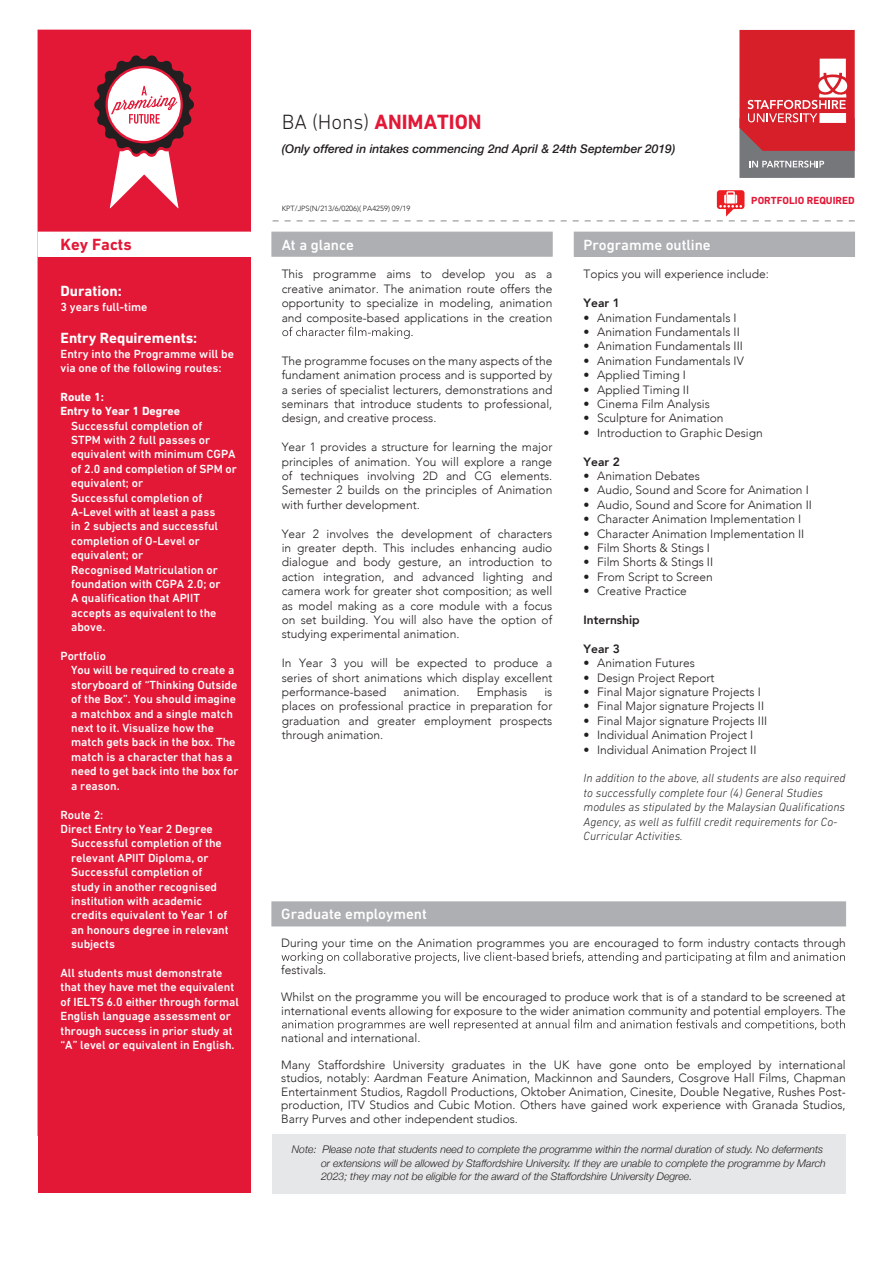
<style>
.page{position:relative;width:893px;height:1263px;background:#fff}
.page>*{position:absolute;margin:0;border:0;box-sizing:border-box;transform-origin:0 0}
.t1{font:700 21px "DIN Next LT Pro";color:#e31837}
.t2{font:700 16.5px "DIN Next LT Pro";color:#e31837}
.t3{font:500 15px "DIN Next LT Pro";color:#fff}
.t4{font:700 15px "DIN Next LT Pro";color:#fff}
.t5{font:300 12px/14.4px "Avenir";color:#231f20;text-align:justify}
.t6{font:500 12px/14.4px "DIN Next LT Pro";color:#fff}
.t7{font:italic 300 12px/14.4px "DIN Next LT Pro";color:#231f20}
.t8{font:italic 500 12px "Helvetica Neue";color:#231f20}
.t9{font:700 12px/14.4px "DIN Next LT Pro";color:#fff}
.t10{font:800 12px "Avenir";color:#231f20}
.t11{font:italic 300 10.5px/13.5px "Helvetica Neue";color:#231f20}
.t12{font:700 10.5px "DIN Next LT Pro";color:#e31837}
.t13{font:300 7.5px "Avenir";color:#231f20}
.s1{font-weight:300;color:#231f20}
</style>
<div class="page">
<div style="left:38px;top:30px;width:212px;height:1163px;background:#e31837"></div>
<div style="left:38px;top:232px;width:212px;height:24px;background:#fff"></div>
<div style="left:272px;top:232px;width:280px;height:24px;background:#adafb2"></div>
<svg style="left:282px;top:327px;width:131px;height:12px"></svg>
<div style="left:574px;top:232px;width:280px;height:24px;background:#adafb2"></div>
<svg style="left:94px;top:55px;width:100px;height:153px"></svg>
<div style="left:272px;top:902px;width:574px;height:24px;background:#adafb2"></div>
<svg style="left:281px;top:951px;width:564px;height:13px"></svg>
<svg style="left:282px;top:1019px;width:563px;height:12px"></svg>
<svg style="left:273px;top:190px;width:582px;height:32px"></svg>
<div style="left:739px;top:118px;width:116px;height:60px;background:#76777b"></div>
<svg style="left:739px;top:30px;width:116px;height:121px;background:#d83c44"></svg>
<hr style="left:820px;top:95px;width:26px;height:2px;background:#fff">
<svg style="left:749px;top:161px;width:75px;height:7px"></svg>
<div style="left:272px;top:1134px;width:574px;height:60px;background:#e6e7e8"></div>
<h2 class="t2" style="left:61px;top:234px;width:73px">Key Facts</h2>
<p class="t4" style="left:61px;top:283px;width:63px">Duration:</p>
<p class="t6" style="left:61px;top:299px;width:89px">3 years full-time</p>
<p class="t4" style="left:61px;top:329px;width:138px">Entry Requirements:</p>
<p class="t6" style="left:61px;top:346px;width:175px">Entry into the Programme will be via one of the following routes:</p>
<p class="t9" style="left:61px;top:389px;width:121px">Route 1:<br>Entry to Year 1 Degree</p>
<p class="t6" style="left:71px;top:418px;width:167px">Successful completion of<br>STPM with 2 full passes or equivalent with minimum CGPA of 2.0 and completion of SPM or equivalent; or<br>Successful completion of<br>A-Level with at least a pass<br>in 2 subjects and successful completion of O-Level or equivalent; or<br>Recognised Matriculation or foundation with CGPA 2.0; or<br>A qualification that APIIT accepts as equivalent to the above.</p>
<p class="t6" style="left:71px;top:649px;width:169px;text-indent:-11px">Portfolio<br>You will be required to create a storyboard of “Thinking Outside of the Box”. You should imagine a matchbox and a single match next to it. Visualize how the match gets back in the box. The match is a character that has a need to get back into the box for a reason.</p>
<p class="t6" style="left:61px;top:807px;width:44px">Route 2:</p>
<p class="t6" style="left:61px;top:821px;width:154px">Direct Entry to Year 2 Degree</p>
<p class="t6" style="left:71px;top:836px;width:152px">Successful completion of the</p>
<p class="t6" style="left:71px;top:850px;width:139px">relevant APIIT Diploma, or</p>
<p class="t6" style="left:71px;top:865px;width:133px">Successful completion of</p>
<p class="t6" style="left:71px;top:879px;width:147px">study in another recognised</p>
<p class="t6" style="left:71px;top:893px;width:132px">institution with academic</p>
<p class="t6" style="left:71px;top:908px;width:158px">credits equivalent to Year 1 of</p>
<p class="t6" style="left:71px;top:922px;width:159px">an honours degree in relevant</p>
<p class="t6" style="left:71px;top:937px;width:45px">subjects</p>
<p class="t6" style="left:61px;top:965px;width:180px">All students must demonstrate that they have met the equivalent of IELTS 6.0 either through formal English language assessment or through success in prior study at “A” level or equivalent in English.</p>
<h1 class="t1" style="left:282px;top:110px;width:201px"><span class="s1">BA (Hons)</span> ANIMATION</h1>
<p class="t8" style="left:282px;top:138px;width:395px">(Only offered in intakes commencing 2nd April &amp; 24th September 2019)</p>
<p class="t13" style="left:282px;top:204px;width:130px">KPT/JPS(N/213/6/0206)( PA4259) 09/19</p>
<p class="t12" style="left:751px;top:195px;width:105px">PORTFOLIO REQUIRED</p>
<p class="t3" style="left:282px;top:236px;width:74px">At a glance</p>
<p class="t5" style="left:282px;top:267px;width:272px">This programme aims to develop you as a creative animator. The animation route offers the opportunity to specialize in modeling, animation and composite-based applications in the creation</p>
<p class="t5" style="left:282px;top:353px;width:272px">The programme focuses on the many aspects of the fundament animation process and is supported by a series of specialist lecturers, demonstrations and seminars that introduce students to professional, design, and creative process.</p>
<p class="t5" style="left:282px;top:440px;width:272px">Year 1 provides a structure for learning the major principles of animation. You will explore a range of techniques involving 2D and CG elements.<br>Semester 2 builds on the principles of Animation with further development.</p>
<p class="t5" style="left:282px;top:526px;width:272px">Year 2 involves the development of characters in greater depth. This includes enhancing audio dialogue and body gesture, an introduction to action integration, and advanced lighting and camera work for greater shot composition; as well as model making as a core module with a focus on set building. You will also have the option of studying experimental animation.</p>
<p class="t5" style="left:282px;top:656px;width:272px">In Year 3 you will be expected to produce a series of short animations which display excellent performance-based</p>
<p class="t5" style="left:404px;top:685px;width:58px">animation.</p>
<p class="t5" style="left:477px;top:685px;width:52px">Emphasis</p>
<p class="t5" style="left:282px;top:685px;width:272px;text-indent:263px">is places on professional practice in preparation for graduation and greater employment prospects through animation.</p>
<p class="t3" style="left:584px;top:236px;width:129px">Programme outline</p>
<p class="t5" style="left:584px;top:267px;width:187px">Topics you will experience include:</p>
<p class="t10" style="left:584px;top:294px;width:38px">Year 1</p>
<p class="t5" style="left:584px;top:310px;width:155px">• Animation Fundamentals I</p>
<p class="t5" style="left:584px;top:325px;width:158px">• Animation Fundamentals II</p>
<p class="t5" style="left:584px;top:339px;width:161px">• Animation Fundamentals III</p>
<p class="t5" style="left:584px;top:353px;width:162px">• Animation Fundamentals IV</p>
<p class="t5" style="left:584px;top:368px;width:104px">• Applied Timing I</p>
<p class="t5" style="left:584px;top:382px;width:107px">• Applied Timing II</p>
<p class="t5" style="left:584px;top:397px;width:128px">• Cinema Film Analysis</p>
<p class="t5" style="left:584px;top:411px;width:141px">• Sculpture for Animation</p>
<p class="t5" style="left:584px;top:425px;width:181px">• Introduction to Graphic Design</p>
<p class="t10" style="left:584px;top:452px;width:38px">Year 2</p>
<p class="t5" style="left:584px;top:469px;width:118px">• Animation Debates</p>
<p class="t5" style="left:584px;top:483px;width:227px">• Audio, Sound and Score for Animation I</p>
<p class="t5" style="left:584px;top:497px;width:230px">• Audio, Sound and Score for Animation II</p>
<p class="t5" style="left:584px;top:512px;width:219px">• Character Animation Implementation I</p>
<p class="t5" style="left:584px;top:526px;width:222px">• Character Animation Implementation II</p>
<p class="t5" style="left:584px;top:541px;width:128px">• Film Shorts &amp; Stings I</p>
<p class="t5" style="left:584px;top:555px;width:131px">• Film Shorts &amp; Stings II</p>
<p class="t5" style="left:584px;top:569px;width:131px">• From Script to Screen</p>
<p class="t5" style="left:584px;top:584px;width:105px">• Creative Practice</p>
<p class="t10" style="left:584px;top:610px;width:58px">Internship</p>
<p class="t10" style="left:584px;top:639px;width:38px">Year 3</p>
<p class="t5" style="left:584px;top:656px;width:113px">• Animation Futures</p>
<p class="t5" style="left:584px;top:670px;width:132px">• Design Project Report</p>
<p class="t5" style="left:584px;top:685px;width:179px">• Final Major signature Projects I</p>
<p class="t5" style="left:584px;top:699px;width:182px">• Final Major signature Projects II</p>
<p class="t5" style="left:584px;top:713px;width:185px">• Final Major signature Projects III</p>
<p class="t5" style="left:584px;top:728px;width:171px">• Individual Animation Project I</p>
<p class="t5" style="left:584px;top:742px;width:174px">• Individual Animation Project II</p>
<p class="t7" style="left:584px;top:771px;width:264px">In addition to the above, all students are also required to successfully complete four (4) General Studies modules as stipulated by the Malaysian Qualifications Agency, as well as fulfill credit requirements for Co-Curricular Activities.</p>
<p class="t3" style="left:281px;top:905px;width:147px">Graduate employment</p>
<p class="t5" style="left:281px;top:936px;width:566px">During your time on the Animation programmes you are encouraged to form industry contacts through</p>
<p class="t5" style="left:281px;top:963px;width:47px">festivals.</p>
<p class="t5" style="left:281px;top:990px;width:566px;line-height:13.5px">Whilst on the programme you will be encouraged to produce work that is of a standard to be screened at international events allowing for exposure to the wider animation community and potential employers. The</p>
<p class="t5" style="left:281px;top:1030px;width:141px">national and international.</p>
<p class="t5" style="left:281px;top:1058px;width:566px;line-height:13.5px">Many Staffordshire University graduates in the UK have gone onto be employed by international studios, notably: Aardman Feature Animation, Mackinnon and Saunders, Cosgrove Hall Films, Chapman Entertainment Studios, Ragdoll Productions, Oktober Animation, Cinesite, Double Negative, Rushes Post&shy;production, ITV Studios and Cubic Motion. Others have gained work experience with Granada Studios, Barry Purves and other independent studios.</p>
<p class="t11" style="left:321px;top:1142px;width:506px;text-indent:-29px">Note: Please note that students need to complete the programme within the normal duration of study. No deferments or extensions will be allowed by Staffordshire University. If they are unable to complete the programme by March<br>2023; they may not be eligible for the award of the Staffordshire University Degree.</p>
</div>
